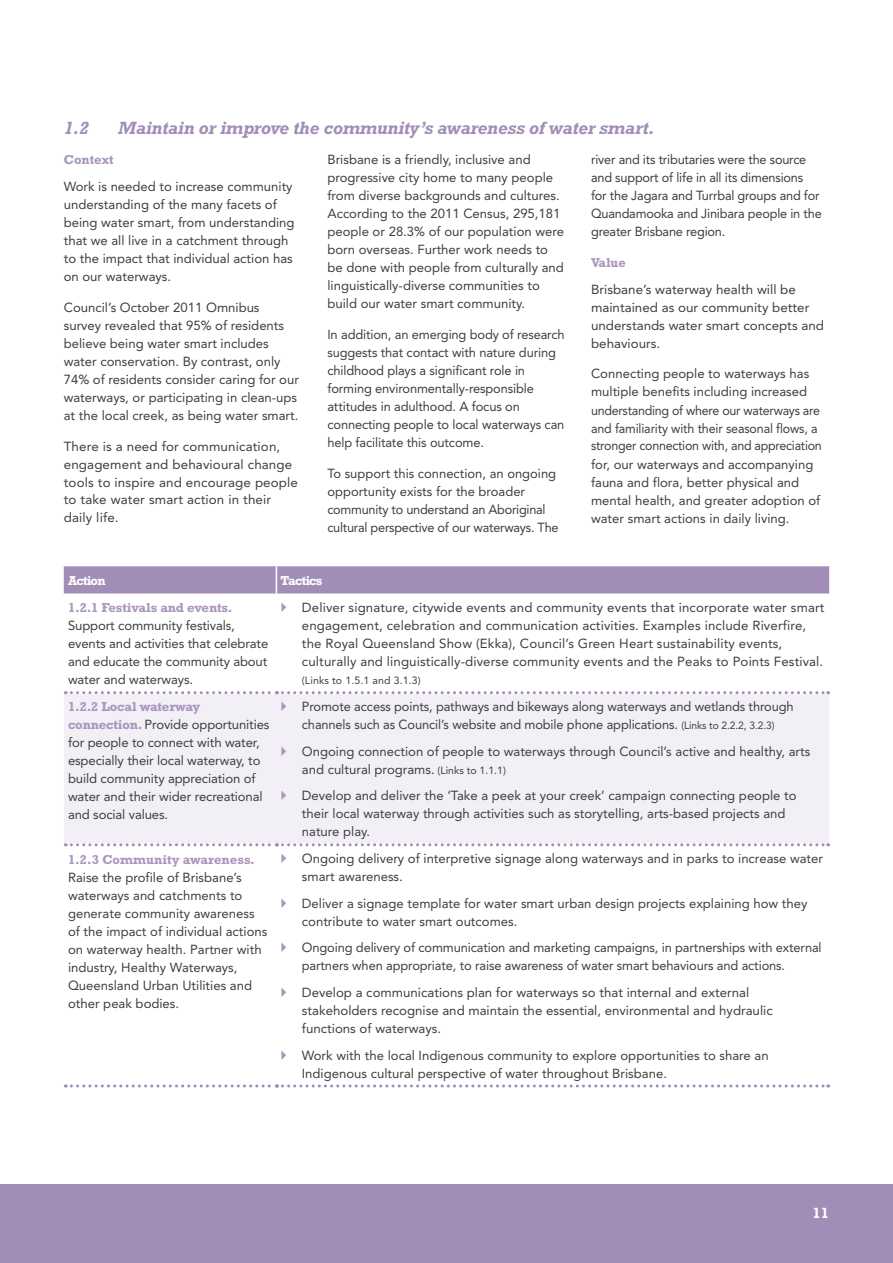
<style>
.page{position:relative;width:893px;height:1263px;background:#fff}
.page>*{position:absolute;margin:0;border:0;box-sizing:border-box;transform-origin:0 0}
.Subheading{font:italic 700 18px "Rockwell";letter-spacing:-.01em;color:#a18db8}
.t1{font:700 15px "Rockwell";color:#fff}
.Body{font:13.2px/18px "Avenir";color:#3e3e3f}
.Indented_Bullets{font:13.2px/18px "Avenir";color:#3e3e3f}
.Intro_Para{font:13.2px/18px "Avenir";letter-spacing:-.01em;color:#3e3e3f}
.Body-2{font:13.2px/18px "Avenir";letter-spacing:-.02em;color:#3e3e3f}
.Intro_Para-2{font:700 13.2px "Rockwell";letter-spacing:-.06em;color:#fff}
.Intro_Para-3{font:700 13.2px "Rockwell";color:#a996be}
.Indented_Bullets-2{font:10.5px "Avenir";letter-spacing:.01em;color:#3e3e3f}
.s1{font-family:"Rockwell";font-weight:700;color:#a996be}
.s2{font-size:10.5px}
</style>
<div class="page">
<div style="left:0;top:1185px;width:893px;height:78px;background:#a18db8"></div>
<div style="left:64px;top:693px;width:765px;height:152px;background:#f2f0f6"></div>
<div style="left:64px;top:566px;width:765px;height:27px;background:#a18db8"></div>
<svg style="left:65px;top:691px;width:764px;height:3px"></svg>
<svg style="left:65px;top:843px;width:764px;height:3px"></svg>
<svg style="left:65px;top:1084px;width:764px;height:3px"></svg>
<svg style="left:282px;top:702px;width:4px;height:9px"></svg>
<svg style="left:282px;top:746px;width:4px;height:10px"></svg>
<svg style="left:282px;top:791px;width:4px;height:9px"></svg>
<p class="Subheading" style="left:64px;top:117px;width:26px">1.2</p>
<p class="Subheading" style="left:118px;top:117px;width:538px">Maintain or improve the community’s awareness of water smart.</p>
<p class="Intro_Para-3" style="left:64px;top:152px;width:51px">Context</p>
<p class="Body" style="left:64px;top:177px;width:232px">Work is needed to increase community understanding of the many facets of being water smart, from understanding that we all live in a catchment through to the impact that individual action has on our waterways.</p>
<p class="Body" style="left:64px;top:298px;width:237px">Council’s October 2011 Omnibus survey revealed that 95% of residents believe being water smart includes water conservation. By contrast, only 74% of residents consider caring for our waterways, or participating in clean-ups at the local creek, as being water smart.</p>
<p class="Body" style="left:64px;top:437px;width:236px">There is a need for communication, engagement and behavioural change tools to inspire and encourage people to take water smart action in their daily life.</p>
<p class="Body" style="left:327px;top:151px;width:238px">Brisbane is a friendly, inclusive and progressive city home to many people from diverse backgrounds and cultures.<br>According to the 2011 Census, 295,181 people or 28.3% of our population were born overseas. Further work needs to be done with people from culturally and linguistically-diverse communities to build our water smart community.</p>
<p class="Body" style="left:327px;top:326px;width:239px">In addition, an emerging body of research suggests that contact with nature during childhood plays a significant role in forming environmentally-responsible attitudes in adulthood. A focus on connecting people to local waterways can help facilitate this outcome.</p>
<p class="Body-2" style="left:327px;top:464px;width:233px">To support this connection, an ongoing opportunity exists for the broader community to understand an Aboriginal cultural perspective of our waterways. The</p>
<p class="Body" style="left:591px;top:151px;width:232px">river and its tributaries were the source and support of life in all its dimensions for the Jagara and Turrbal groups and for Quandamooka and Jinibara people in the greater Brisbane region.</p>
<p class="Intro_Para-3" style="left:591px;top:255px;width:36px">Value</p>
<p class="Body" style="left:591px;top:280px;width:234px">Brisbane’s waterway health will be maintained as our community better understands water smart concepts and behaviours.</p>
<p class="Body" style="left:591px;top:365px;width:232px">Connecting people to waterways has multiple benefits including increased understanding of where our waterways are and familiarity with their seasonal flows, a stronger connection with, and appreciation for, our waterways and accompanying fauna and flora, better physical and mental health, and greater adoption of water smart actions in daily living.</p>
<p class="Intro_Para-2" style="left:68px;top:573px;width:39px">Action</p>
<p class="Intro_Para-2" style="left:281px;top:573px;width:43px">Tactics</p>
<p class="Intro_Para" style="left:68px;top:599px;width:202px"><span class="s1">1.2.1 Festivals and events.<br></span>Support community festivals, events and activities that celebrate and educate the community about water and waterways.</p>
<p class="Indented_Bullets" style="left:302px;top:599px;width:524px">Deliver signature, citywide events and community events that incorporate water smart engagement, celebration and communication activities. Examples include Riverfire, the Royal Queensland Show (Ekka), Council’s Green Heart sustainability events, culturally and linguistically-diverse community events and the Peaks to Points Festival.</p>
<p class="Indented_Bullets-2" style="left:302px;top:674px;width:120px">(Links to 1.5.1 and 3.1.3)</p>
<p class="Intro_Para" style="left:68px;top:698px;width:203px"><span class="s1">1.2.2 Local waterway connection.</span> Provide opportunities for people to connect with water, especially their local waterway, to build community appreciation of water and their wider recreational and social values.</p>
<p class="Indented_Bullets" style="left:302px;top:698px;width:493px">Promote access points, pathways and bikeways along waterways and wetlands through channels such as Council’s website and mobile phone applications. <span class="s2">(Links to 2.2.2, 3.2.3)</span></p>
<p class="Indented_Bullets" style="left:302px;top:742px;width:510px">Ongoing connection of people to waterways through Council’s active and healthy, arts and cultural programs. <span class="s2">(Links to 1.1.1)</span></p>
<p class="Indented_Bullets" style="left:302px;top:787px;width:496px">Develop and deliver the ‘Take a peek at your creek’ campaign connecting people to their local waterway through activities such as storytelling, arts-based projects and nature play.</p>
<p class="Intro_Para" style="left:68px;top:850px;width:201px"><span class="s1">1.2.3 Community awareness.<br></span>Raise the profile of Brisbane’s waterways and catchments to generate community awareness of the impact of individual actions on waterway health. Partner with industry, Healthy Waterways,<br>Queensland Urban Utilities and other peak bodies.</p>
<p class="Indented_Bullets" style="left:302px;top:850px;width:523px">Ongoing delivery of interpretive signage along waterways and in parks to increase water smart awareness.</p>
<p class="Indented_Bullets" style="left:302px;top:894px;width:507px">Deliver a signage template for water smart urban design projects explaining how they contribute to water smart outcomes.</p>
<p class="Indented_Bullets" style="left:302px;top:939px;width:521px">Ongoing delivery of communication and marketing campaigns, in partnerships with external partners when appropriate, to raise awareness of water smart behaviours and actions.</p>
<p class="Indented_Bullets" style="left:302px;top:983px;width:472px">Develop a communications plan for waterways so that internal and external stakeholders recognise and maintain the essential, environmental and hydraulic functions of waterways.</p>
<p class="Indented_Bullets" style="left:302px;top:1046px;width:468px">Work with the local Indigenous community to explore opportunities to share an<br>Indigenous cultural perspective of water throughout Brisbane.</p>
<p class="t1" style="left:813px;top:1204px;width:18px">11</p>
</div>
